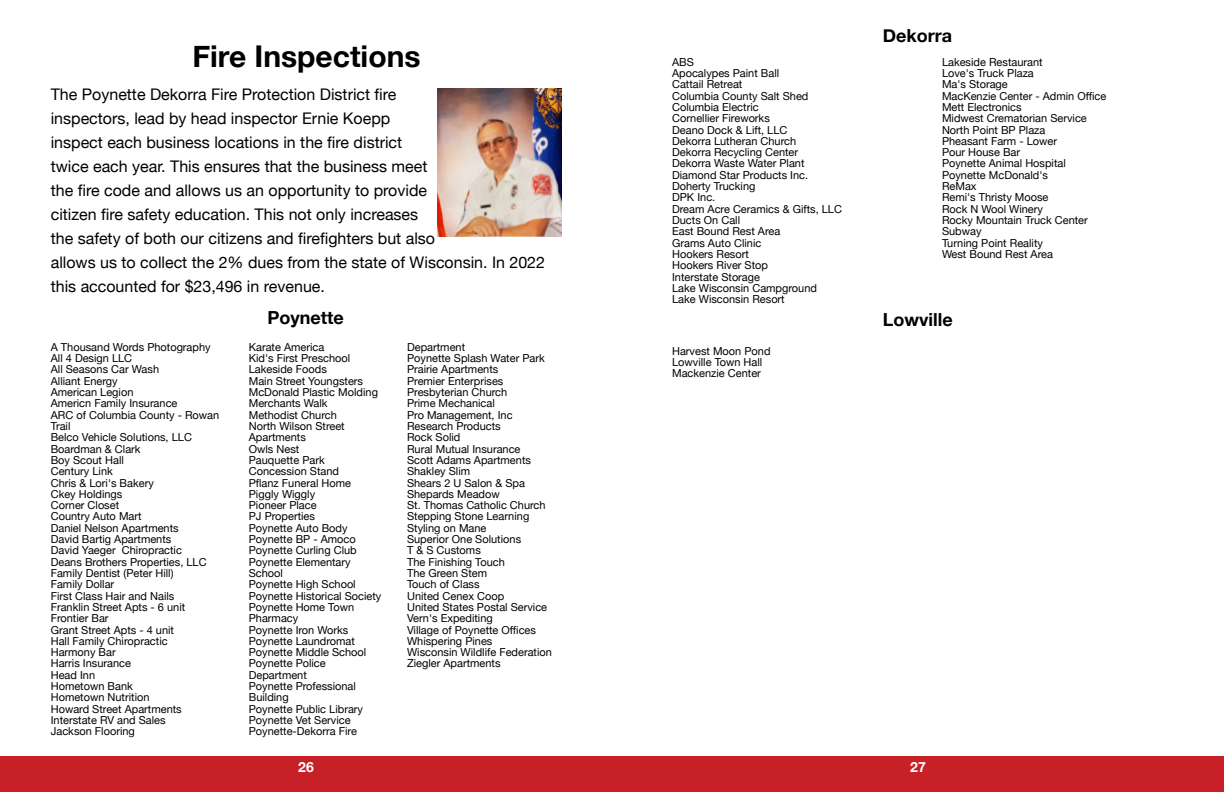
<style>
.page{position:relative;width:1224px;height:792px;background:#fff}
.page>*{position:absolute;margin:0;border:0;box-sizing:border-box;transform-origin:0 0}
.t1{font:700 30px "Helvetica Neue";color:#010101}
.t2{font:700 18px "Helvetica Neue";color:#010101}
.t3{font:16px/24px "Helvetica Neue";color:#000}
.t4{font:700 14px "Helvetica Neue";color:#fffefe}
.t5{font:11px/11.3px "Helvetica Neue";color:#000}
</style>
<div class="page">
<div style="left:612px;top:756px;width:612px;height:36px;background:#c72026"></div>
<div style="left:0;top:756px;width:612px;height:36px;background:#c72026"></div>
<img style="left:437px;top:89px;width:124px;height:148px">
<h1 class="t1" style="left:192px;top:38px;width:230px">Fire Inspections</h1>
<p class="t3" style="left:51px;top:82px;width:496px">The Poynette Dekorra Fire Protection District fire<br>inspectors, lead by head inspector Ernie Koepp<br>inspect each business locations in the fire district<br>twice each year. This ensures that the business meet<br>the fire code and allows us an opportunity to provide<br>citizen fire safety education. This not only increases<br>the safety of both our citizens and firefighters but also<br>allows us to collect the 2% dues from the state of Wisconsin. In 2022 this accounted for $23,496 in revenue.</p>
<h2 class="t2" style="left:267px;top:307px;width:78px">Poynette</h2>
<p class="t5" style="left:51px;top:341px;width:170px">A Thousand Words Photography<br>All 4 Design LLC<br>All Seasons Car Wash<br>Alliant Energy<br>American Legion<br>Americn Family Insurance<br>ARC of Columbia County - Rowan<br>Trail<br>Belco Vehicle Solutions, LLC<br>Boardman &amp; Clark<br>Boy Scout Hall<br>Century Link<br>Chris &amp; Lori's Bakery<br>Ckey Holdings<br>Corner Closet<br>Country Auto Mart<br>Daniel Nelson Apartments<br>David Bartig Apartments<br>David Yaeger Chiropractic<br>Deans Brothers Properties, LLC<br>Family Dentist (Peter Hill)<br>Family Dollar<br>First Class Hair and Nails<br>Franklin Street Apts - 6 unit<br>Frontier Bar<br>Grant Street Apts - 4 unit<br>Hall Family Chiropractic<br>Harmony Bar<br>Harris Insurance<br>Head Inn<br>Hometown Bank<br>Hometown Nutrition<br>Howard Street Apartments<br>Interstate RV and Sales<br>Jackson Flooring</p>
<p class="t5" style="left:249px;top:341px;width:134px">Karate America<br>Kid's First Preschool<br>Lakeside Foods<br>Main Street Youngsters<br>McDonald Plastic Molding<br>Merchants Walk<br>Methodist Church<br>North Wilson Street<br>Apartments<br>Owls Nest<br>Pauquette Park<br>Concession Stand<br>Pflanz Funeral Home<br>Piggly Wiggly<br>Pioneer Place<br>PJ Properties<br>Poynette Auto Body<br>Poynette BP - Amoco<br>Poynette Curling Club<br>Poynette Elementary<br>School<br>Poynette High School<br>Poynette Historical Society<br>Poynette Home Town<br>Pharmacy<br>Poynette Iron Works<br>Poynette Laundromat<br>Poynette Middle School<br>Poynette Police<br>Department<br>Poynette Professional<br>Building<br>Poynette Public Library<br>Poynette Vet Service<br>Poynette-Dekorra Fire</p>
<p class="t5" style="left:407px;top:341px;width:146px">Department<br>Poynette Splash Water Park<br>Prairie Apartments<br>Premier Enterprises<br>Presbyterian Church<br>Prime Mechanical<br>Pro Management, Inc<br>Research Products<br>Rock Solid<br>Rural Mutual Insurance<br>Scott Adams Apartments<br>Shakley Slim<br>Shears 2 U Salon &amp; Spa<br>Shepards Meadow<br>St. Thomas Catholic Church<br>Stepping Stone Learning<br>Styling on Mane<br>Superior One Solutions<br>T &amp; S Customs<br>The Finishing Touch<br>The Green Stem<br>Touch of Class<br>United Cenex Coop<br>United States Postal Service<br>Vern's Expediting<br>Village of Poynette Offices<br>Whispering Pines<br>Wisconsin Wildlife Federation<br>Ziegler Apartments</p>
<h2 class="t2" style="left:883px;top:25px;width:71px">Dekorra</h2>
<p class="t5" style="left:672px;top:56px;width:171px">ABS<br>Apocalypes Paint Ball<br>Cattail Retreat<br>Columbia County Salt Shed<br>Columbia Electric<br>Cornellier Fireworks<br>Deano Dock &amp; Lift, LLC<br>Dekorra Lutheran Church<br>Dekorra Recycling Center<br>Dekorra Waste Water Plant<br>Diamond Star Products Inc.<br>Doherty Trucking<br>DPK Inc.<br>Dream Acre Ceramics &amp; Gifts, LLC<br>Ducts On Call<br>East Bound Rest Area<br>Grams Auto Clinic<br>Hookers Resort<br>Hookers River Stop<br>Interstate Storage<br>Lake Wisconsin Campground<br>Lake Wisconsin Resort</p>
<p class="t5" style="left:942px;top:56px;width:166px">Lakeside Restaurant<br>Love's Truck Plaza<br>Ma's Storage<br>MacKenzie Center - Admin Office<br>Mett Electronics<br>Midwest Crematorian Service<br>North Point BP Plaza<br>Pheasant Farm - Lower<br>Pour House Bar<br>Poynette Animal Hospital<br>Poynette McDonald's<br>ReMax<br>Remi's Thristy Moose<br>Rock N Wool Winery<br>Rocky Mountain Truck Center<br>Subway<br>Turning Point Reality<br>West Bound Rest Area</p>
<p class="t5" style="left:672px;top:345px;width:100px">Harvest Moon Pond<br>Lowville Town Hall<br>Mackenzie Center</p>
<h2 class="t2" style="left:883px;top:308px;width:71px">Lowville</h2>
<p class="t4" style="left:298px;top:759px;width:17px">26</p>
<p class="t4" style="left:910px;top:759px;width:17px">27</p>
</div>
